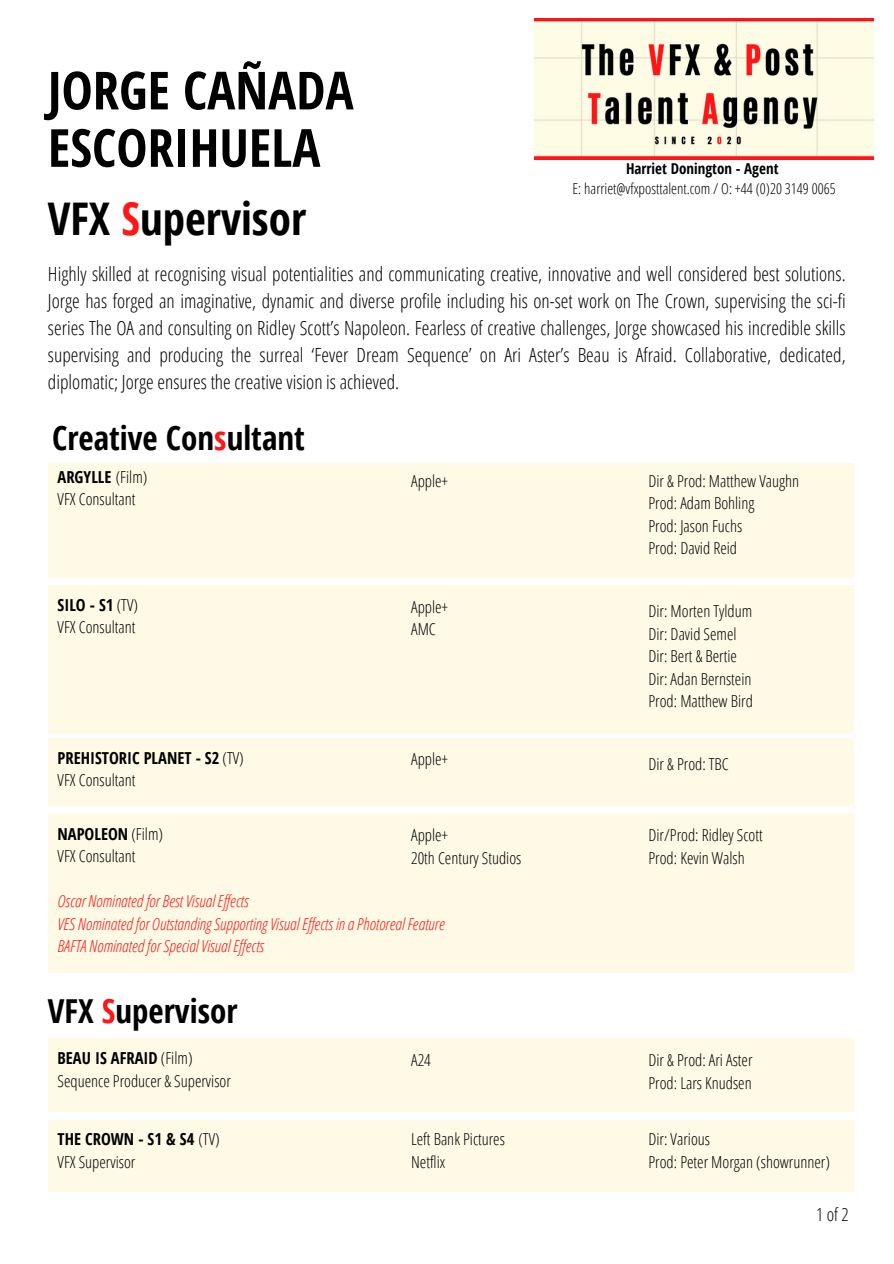
<style>
.page{position:relative;width:894px;height:1264px;background:#fff}
.page>*{position:absolute;margin:0;border:0;box-sizing:border-box;transform-origin:0 0}
.t1{font:700 52.5px/57.3px "Open Sans Condensed";color:#000}
.t2{font:700 45px "Open Sans Condensed";color:#000}
.t3{font:700 33px "Open Sans Condensed";color:#000}
.t4{font:300 19.5px/27px "Open Sans Condensed";color:#000;text-align:justify}
.t5{font:300 18px "Open Sans Condensed";color:#000}
.t6{font:300 16.5px "Open Sans Condensed";color:#000}
.t7{font:italic 300 16.5px "Open Sans Condensed";color:#ff1616}
.t8{font:700 16.5px "Open Sans Condensed";color:#000}
.t9{font:300 15px "Open Sans Condensed";color:#000}
.t10{font:700 15px "Open Sans Condensed";color:#000}
.s1{color:#ff1616}
.s2{font-weight:300}
</style>
<div class="page">
<img style="left:534px;top:19px;width:339px;height:141px">
<div style="left:48px;top:1038px;width:805px;height:74px;background:#fefae5"></div>
<div style="left:48px;top:1120px;width:805px;height:71px;background:#fefae5"></div>
<div style="left:48px;top:813px;width:805px;height:159px;background:#fefae5"></div>
<div style="left:48px;top:738px;width:805px;height:68px;background:#fefae5"></div>
<div style="left:48px;top:463px;width:805px;height:114px;background:#fefae5"></div>
<div style="left:48px;top:585px;width:805px;height:148px;background:#fefae5"></div>
<h1 class="t1" style="left:48px;top:60px;width:307px">JORGE CAÑADA<br>ESCORIHUELA</h1>
<p class="t2" style="left:48px;top:187px;width:260px">VFX <span class="s1">S</span>upervisor</p>
<p class="t10" style="left:625px;top:158px;width:154px">Harriet Donington - Agent</p>
<p class="t9" style="left:572px;top:178px;width:264px">E: harriet@vfxposttalent.com / O: +44 (0)20 3149 0065</p>
<p class="t4" style="left:48px;top:259px;width:799px">Highly skilled at recognising visual potentialities and communicating creative, innovative and well considered best solutions.<br>Jorge has forged an imaginative, dynamic and diverse profile including his on-set work on The Crown, supervising the sci-fi series The OA and consulting on Ridley Scott’s Napoleon. Fearless of creative challenges, Jorge showcased his incredible skills supervising and producing the surreal ‘Fever Dream Sequence’ on Ari Aster’s Beau is Afraid. Collaborative, dedicated, diplomatic; Jorge ensures the creative vision is achieved.</p>
<h2 class="t3" style="left:52px;top:415px;width:254px">Creative Con<span class="s1">s</span>ultant</h2>
<p class="t8" style="left:58px;top:465px;width:91px">ARGYLLE <span class="s2">(Film)</span></p>
<p class="t6" style="left:58px;top:488px;width:79px">VFX Consultant</p>
<p class="t8" style="left:58px;top:593px;width:82px">SILO - S1 <span class="s2">(TV)</span></p>
<p class="t6" style="left:58px;top:615px;width:79px">VFX Consultant</p>
<p class="t8" style="left:58px;top:746px;width:188px">PREHISTORIC PLANET - S2 <span class="s2">(TV)</span></p>
<p class="t6" style="left:58px;top:768px;width:79px">VFX Consultant</p>
<p class="t6" style="left:411px;top:469px;width:39px">Apple+</p>
<h3 class="t6" style="left:648px;top:469px;width:152px">Dir &amp; Prod: Matthew Vaughn</h3>
<p class="t6" style="left:648px;top:492px;width:107px">Prod: Adam Bohling</p>
<p class="t6" style="left:648px;top:514px;width:95px">Prod: Jason Fuchs</p>
<h5 class="t6" style="left:648px;top:537px;width:90px">Prod: David Reid</h5>
<p class="t6" style="left:411px;top:595px;width:39px">Apple+</p>
<p class="t6" style="left:411px;top:617px;width:26px">AMC</p>
<p class="t6" style="left:648px;top:599px;width:105px">Dir: Morten Tyldum</p>
<p class="t6" style="left:648px;top:622px;width:90px">Dir: David Semel</p>
<p class="t6" style="left:648px;top:644px;width:90px">Dir: Bert &amp; Bertie</p>
<p class="t6" style="left:648px;top:667px;width:104px">Dir: Adan Bernstein</p>
<h4 class="t6" style="left:648px;top:689px;width:106px">Prod: Matthew Bird</h4>
<p class="t6" style="left:411px;top:747px;width:39px">Apple+</p>
<p class="t6" style="left:648px;top:752px;width:82px">Dir &amp; Prod: TBC</p>
<p class="t8" style="left:58px;top:822px;width:107px">NAPOLEON <span class="s2">(Film)</span></p>
<p class="t6" style="left:58px;top:844px;width:79px">VFX Consultant</p>
<p class="t7" style="left:58px;top:889px;width:192px">Oscar Nominatedfor Best Visual Ef ects</p>
<p class="t7" style="left:58px;top:912px;width:388px">VES Nominatedfor Outstanding Supporting Visual Ef ects in a Photoreal Feature</p>
<p class="t7" style="left:58px;top:934px;width:208px">BAFTA Nominatedfor Special Visual Ef ects</p>
<p class="t6" style="left:411px;top:823px;width:39px">Apple+</p>
<p class="t6" style="left:411px;top:846px;width:112px">20th Century Studios</p>
<p class="t6" style="left:648px;top:823px;width:116px">Dir/Prod: Ridley Scott</p>
<p class="t6" style="left:648px;top:846px;width:98px">Prod: Kevin Walsh</p>
<p class="t3" style="left:48px;top:987px;width:191px">VFX <span class="s1">S</span>upervisor</p>
<h4 class="t8" style="left:58px;top:1046px;width:136px">BEAU IS AFRAID <span class="s2">(Film)</span></h4>
<h3 class="t6" style="left:58px;top:1069px;width:175px">Sequence Producer &amp; Supervisor</h3>
<p class="t6" style="left:411px;top:1048px;width:21px">A24</p>
<p class="t6" style="left:648px;top:1048px;width:105px">Dir &amp; Prod: Ari Aster</p>
<p class="t6" style="left:648px;top:1070px;width:105px">Prod: Lars Knudsen</p>
<p class="t8" style="left:58px;top:1127px;width:163px">THE CROWN - S1 &amp; S4 <span class="s2">(TV)</span></p>
<p class="t6" style="left:58px;top:1149px;width:79px">VFX Supervisor</p>
<p class="t6" style="left:411px;top:1127px;width:95px">Left Bank Pictures</p>
<p class="t6" style="left:411px;top:1149px;width:36px">Netflix</p>
<p class="t6" style="left:648px;top:1127px;width:63px">Dir: Various</p>
<p class="t6" style="left:648px;top:1149px;width:183px">Prod: Peter Morgan (showrunner)</p>
<p class="t5" style="left:816px;top:1201px;width:34px">1 of 2</p>
</div>
